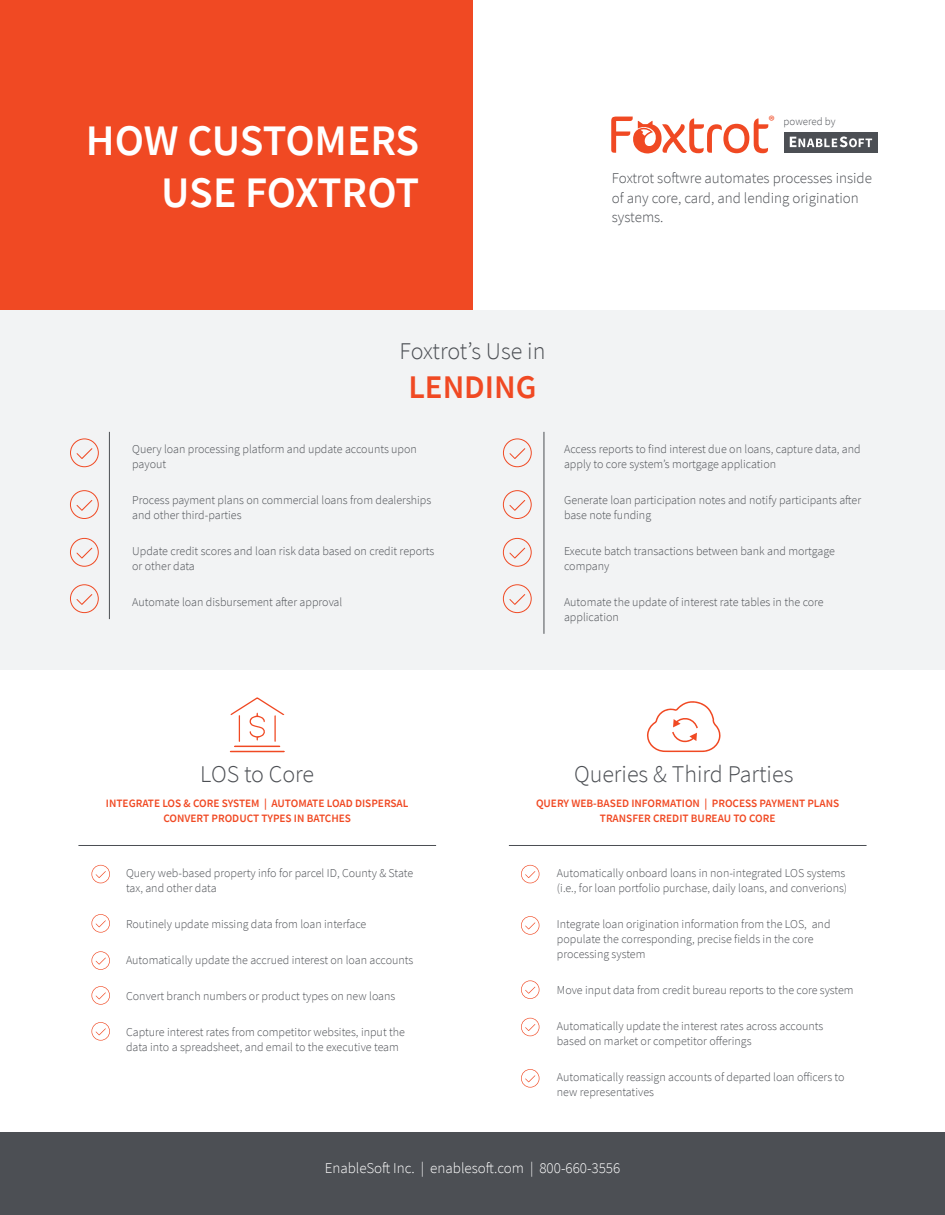
<style>
.page{position:relative;width:945px;height:1215px;background:#fff}
.page>*{position:absolute;margin:0;border:0;box-sizing:border-box;transform-origin:0 0}
.t1{font:600 43.5px/52.2px "Source Sans Pro";letter-spacing:-.01em;color:#fff;text-align:right}
.t2{font:600 33px "Source Sans Pro";color:#f04923}
.t3{font:300 24px "Source Sans Pro";color:#4c4f54}
.t4{font:300 15px/19.5px "Source Sans Pro";color:#4c4f54}
.t5{font:300 15px "Source Sans Pro";color:#fff}
.t6{font:300 12px/15px "Source Sans Pro";color:#4c4f54}
.t7{font:600 11.25px/15px "Source Sans Pro";color:#f04923;text-align:center}
.t8{font:300 10.95px "Source Sans Pro";color:#4c4f54}
.s1{font-family:"Myriad Pro";font-weight:400;font-size:15.15px;color:#f04923}
</style>
<div class="page">
<div style="left:0;top:311px;width:945px;height:359px;background:#f2f3f4"></div>
<div style="left:0;top:1132px;width:945px;height:83px;background:#4c4f54"></div>
<hr style="left:109px;top:432px;width:1px;height:187px;background:#4c4f54">
<hr style="left:544px;top:432px;width:1px;height:202px;background:#4c4f54">
<svg style="left:70px;top:438px;width:29px;height:29px"></svg>
<svg style="left:70px;top:490px;width:29px;height:29px"></svg>
<svg style="left:70px;top:538px;width:29px;height:29px"></svg>
<svg style="left:70px;top:584px;width:29px;height:29px"></svg>
<svg style="left:503px;top:438px;width:29px;height:29px"></svg>
<svg style="left:503px;top:490px;width:29px;height:29px"></svg>
<svg style="left:503px;top:538px;width:29px;height:29px"></svg>
<svg style="left:503px;top:584px;width:29px;height:29px"></svg>
<svg style="left:521px;top:1069px;width:18px;height:19px"></svg>
<svg style="left:230px;top:697px;width:55px;height:54px"></svg>
<hr style="left:234px;top:746px;width:46px;height:1px;background:#f04923">
<hr style="left:230px;top:751px;width:55px;height:1px;background:#f04923">
<hr style="left:78px;top:845px;width:358px;height:1px;background:#4c4f54">
<hr style="left:509px;top:845px;width:358px;height:1px;background:#4c4f54">
<svg style="left:521px;top:865px;width:18px;height:18px"></svg>
<svg style="left:521px;top:916px;width:18px;height:19px"></svg>
<svg style="left:521px;top:980px;width:18px;height:19px"></svg>
<svg style="left:521px;top:1018px;width:18px;height:18px"></svg>
<svg style="left:91px;top:865px;width:19px;height:18px"></svg>
<svg style="left:91px;top:914px;width:19px;height:19px"></svg>
<svg style="left:91px;top:951px;width:19px;height:19px"></svg>
<svg style="left:91px;top:986px;width:19px;height:19px"></svg>
<svg style="left:91px;top:1022px;width:19px;height:19px"></svg>
<div style="left:0;top:0;width:472px;height:310px;background:#f04923"></div>
<svg style="left:611px;top:117px;width:157px;height:37px"></svg>
<div style="left:784px;top:132px;width:94px;height:20px;background:#4c4f54"></div>
<svg style="left:790px;top:136px;width:82px;height:11px"></svg>
<svg style="left:647px;top:701px;width:74px;height:51px"></svg>
<h1 class="t1" style="left:86px;top:114px;width:335px">HOW CUSTOMERS<br>USE FOXTROT</h1>
<p class="t8" style="left:768px;top:114px;width:69px"><span class="s1">®</span> powered by</p>
<p class="t4" style="left:612px;top:169px;width:262px">Foxtrot softwre automates processes inside of any core, card, and lending origination systems.</p>
<h3 class="t3" style="left:400px;top:336px;width:147px">Foxtrot’s Use in</h3>
<h2 class="t2" style="left:408px;top:366px;width:130px">LENDING</h2>
<p class="t6" style="left:132px;top:442px;width:286px">Query loan processing platform and update accounts upon payout</p>
<p class="t6" style="left:132px;top:493px;width:301px">Process payment plans on commercial loans from dealerships and other third-parties</p>
<p class="t6" style="left:132px;top:544px;width:304px">Update credit scores and loan risk data based on credit reports or other data</p>
<p class="t6" style="left:132px;top:595px;width:212px">Automate loan disbursement after approval</p>
<p class="t6" style="left:564px;top:442px;width:298px">Access reports to find interest due on loans, capture data, and apply to core system’s mortgage application</p>
<p class="t6" style="left:564px;top:493px;width:299px">Generate loan participation notes and notify participants after base note funding</p>
<p class="t6" style="left:564px;top:544px;width:272px">Execute batch transactions between bank and mortgage company</p>
<p class="t6" style="left:564px;top:595px;width:261px">Automate the update of interest rate tables in the core application</p>
<h3 class="t3" style="left:200px;top:759px;width:115px">LOS to Core</h3>
<p class="t7" style="left:106px;top:796px;width:304px">INTEGRATE LOS &amp; CORE SYSTEM | AUTOMATE LOAD DISPERSAL<br>CONVERT PRODUCT TYPES IN BATCHES</p>
<p class="t6" style="left:126px;top:865px;width:289px">Query web-based property info for parcel ID, County &amp; State tax, and other data</p>
<p class="t6" style="left:126px;top:916px;width:242px">Routinely update missing data from loan interface</p>
<p class="t6" style="left:126px;top:952px;width:289px">Automatically update the accrued interest on loan accounts</p>
<p class="t6" style="left:126px;top:988px;width:271px">Convert branch numbers or product types on new loans</p>
<p class="t6" style="left:126px;top:1024px;width:280px">Capture interest rates from competitor websites, input the data into a spreadsheet, and email to the executive team</p>
<h3 class="t3" style="left:574px;top:759px;width:221px">Queries &amp; Third Parties</h3>
<p class="t7" style="left:536px;top:796px;width:305px">QUERY WEB-BASED INFORMATION | PROCESS PAYMENT PLANS<br>TRANSFER CREDIT BUREAU TO CORE</p>
<p class="t6" style="left:557px;top:865px;width:292px">Automatically onboard loans in non-integrated LOS systems (i.e., for loan portfolio purchase, daily loans, and converions)</p>
<p class="t6" style="left:557px;top:916px;width:275px">Integrate loan origination information from the LOS, and populate the corresponding, precise fields in the core processing system</p>
<p class="t6" style="left:557px;top:982px;width:298px">Move input data from credit bureau reports to the core system</p>
<p class="t6" style="left:557px;top:1018px;width:268px">Automatically update the interest rates across accounts based on market or competitor offerings</p>
<p class="t6" style="left:557px;top:1069px;width:289px">Automatically reassign accounts of departed loan officers to new representatives</p>
<p class="t5" style="left:325px;top:1159px;width:297px">EnableSoft Inc. | enablesoft.com | 800-660-3556</p>
</div>
